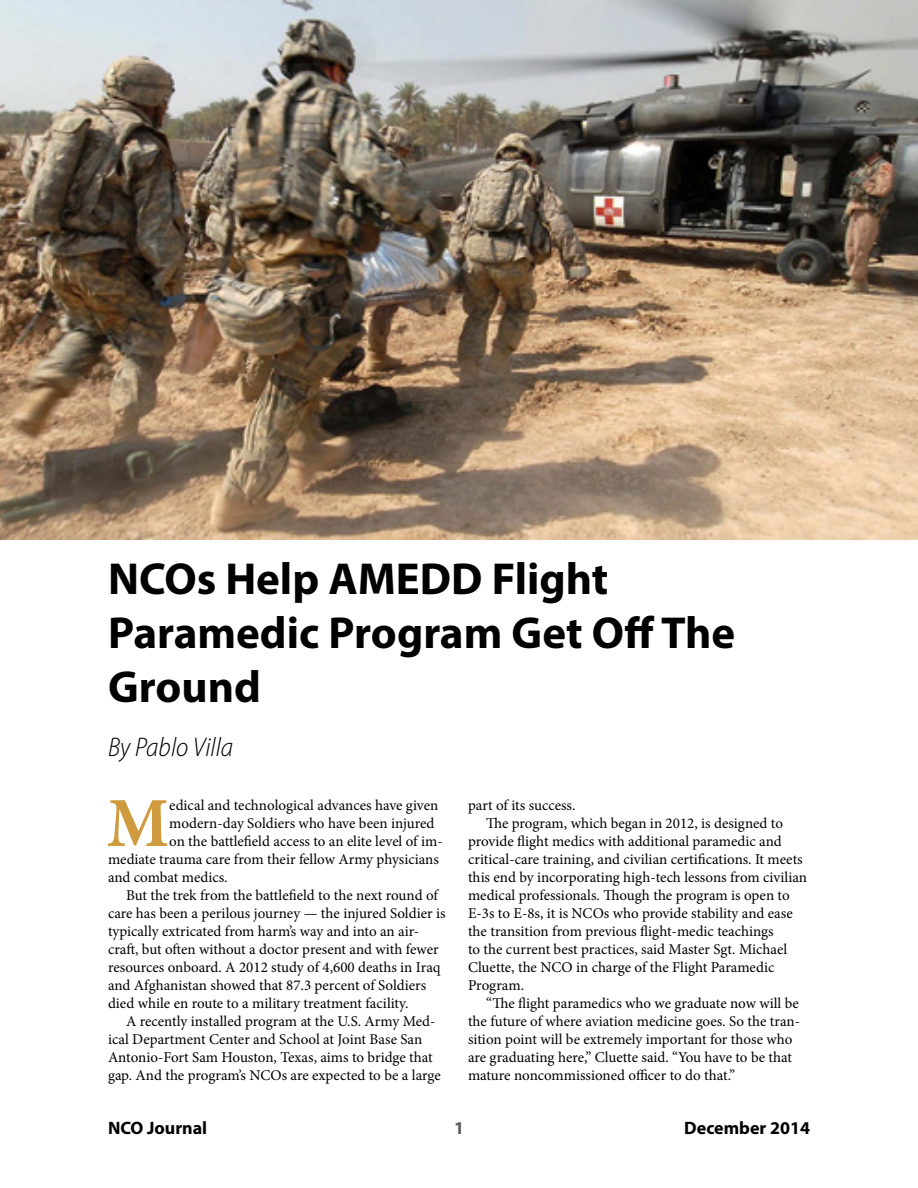
<style>
.page{position:relative;width:918px;height:1188px;background:#fff}
.page>*{position:absolute;margin:0;border:0;box-sizing:border-box;transform-origin:0 0}
.body-first{font:700 70.35px "Minion Pro";color:#d09a3f}
.t1{font:700 45px/54px "Myriad Pro";color:#000}
.authorname{font:italic 300 semi-condensed 27px "Myriad Pro";color:#000}
.t2{font:700 18px "Myriad Pro";color:#000}
.t3{font:700 18px "Myriad Pro";color:#58595b}
.body{font:15px/18px "Minion Pro";color:#000}
.body-first-2{font:15px "Minion Pro";color:#000}
</style>
<div class="page">
<img style="left:0;top:0;width:918px;height:540px">
<h1 class="t1" style="left:108px;top:550px;width:629px">NCOs Help AMEDD Flight<br>Paramedic Program Get Off The<br>Ground</h1>
<p class="authorname" style="left:108px;top:731px;width:127px">By Pablo Villa</p>
<p class="body-first" style="left:107px;top:774px;width:64px">M</p>
<p class="body-first-2" style="left:169px;top:795px;width:271px">edical and technological advances have given</p>
<p class="body" style="left:468px;top:796px;width:109px">part of its success.</p>
<p class="body" style="left:468px;top:814px;width:341px;text-indent:18px">The program, which began in 2012, is designed to provide flight medics with additional paramedic and critical-care training, and civilian certifications. It meets this end by incorporating high-tech lessons from civilian medical professionals. Though the program is open to E-3s to E-8s, it is NCOs who provide stability and ease the transition from previous flight-medic teachings<br>to the current best practices, said Master Sgt. Michael Cluette, the NCO in charge of the Flight Paramedic Program.</p>
<p class="body" style="left:468px;top:994px;width:334px;text-indent:18px">“The flight paramedics who we graduate now will be the future of where aviation medicine goes. So the tran&shy;sition point will be extremely important for those who are graduating here,” Cluette said. “You have to be that mature noncommissioned officer to do that.”</p>
<p class="body-first-2" style="left:169px;top:813px;width:267px">modern-day Soldiers who have been injured</p>
<p class="body-first-2" style="left:169px;top:831px;width:275px">on the battlefield access to an elite level of im-</p>
<p class="body-first-2" style="left:108px;top:849px;width:332px">mediate trauma care from their fellow Army physicians</p>
<p class="body-first-2" style="left:108px;top:867px;width:121px">and combat medics.</p>
<p class="body" style="left:108px;top:886px;width:339px;text-indent:18px">But the trek from the battlefield to the next round of care has been a perilous journey — the injured Soldier is typically extricated from harm’s way and into an air&shy;craft, but often without a doctor present and with fewer resources onboard. A 2012 study of 4,600 deaths in Iraq and Afghanistan showed that 87.3 percent of Soldiers died while en route to a military treatment facility.</p>
<p class="body" style="left:108px;top:1012px;width:334px;text-indent:18px">A recently installed program at the U.S. Army Med&shy;ical Department Center and School at Joint Base San Antonio-Fort Sam Houston, Texas, aims to bridge that gap. And the program’s NCOs are expected to be a large</p>
<p class="t2" style="left:108px;top:1116px;width:101px">NCO Journal</p>
<p class="t3" style="left:454px;top:1116px;width:11px">1</p>
<p class="t2" style="left:684px;top:1116px;width:127px">December 2014</p>
</div>
